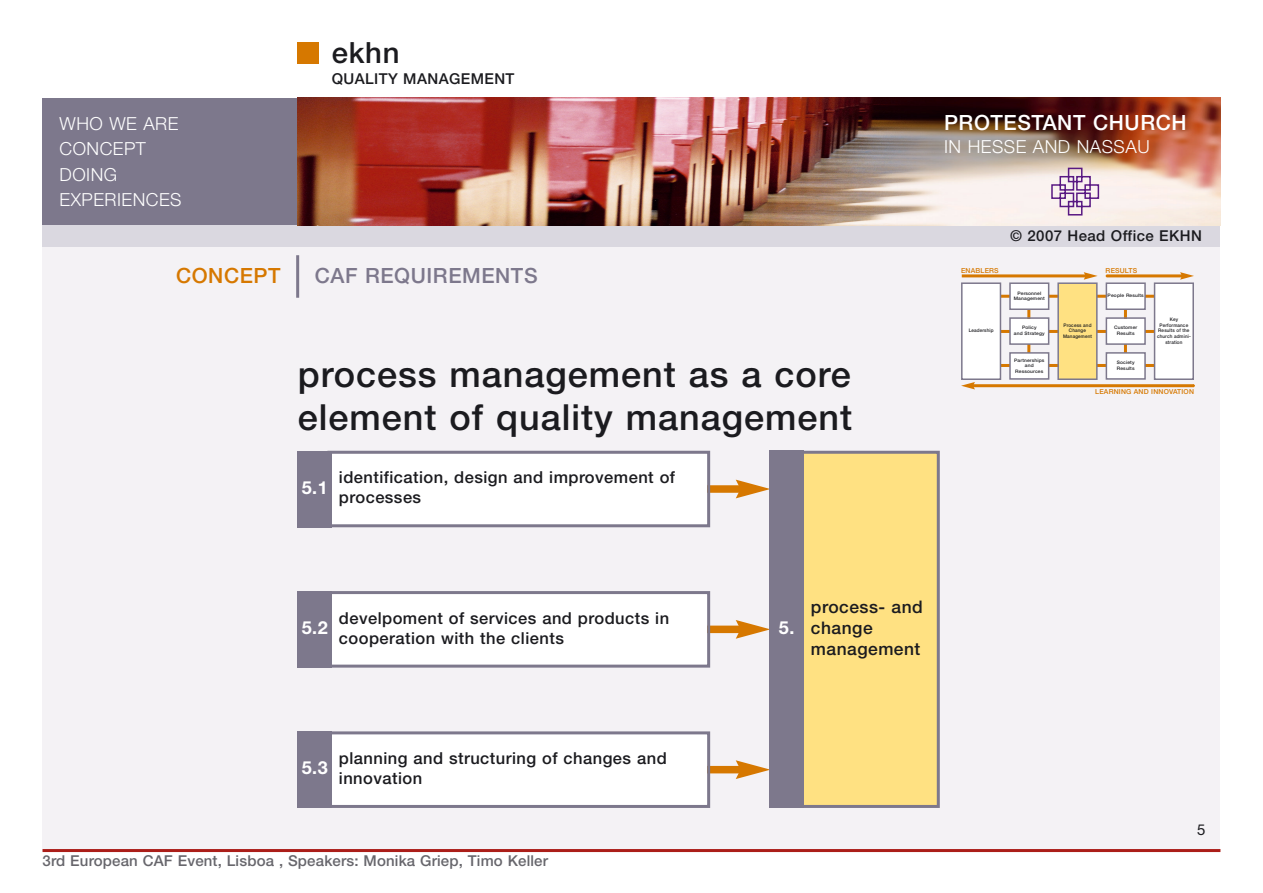
<style>
.page{position:relative;width:1263px;height:893px;background:#fff}
.page>*{position:absolute;margin:0;border:0;box-sizing:border-box;transform-origin:0 0}
.t1{font:500 36px/43.2px "Helvetica Neue";letter-spacing:.03em;color:#1b1b1f}
.t2{font:500 29.25px "Helvetica Neue";color:#1b1b1f}
.t3{font:500 21px "Helvetica Neue";letter-spacing:.03em;color:#fff}
.t4{font:500 21px "Helvetica Neue";letter-spacing:.03em;color:#7d788c}
.t5{font:500 21px "Helvetica Neue";letter-spacing:.03em;color:#d67800}
.t6{font:300 18px/25.5px "Helvetica Neue";letter-spacing:.03em;color:#fff}
.t7{font:700 18px "Helvetica Neue";color:#fff}
.t8{font:500 17.4px/20.9px "Helvetica Neue";letter-spacing:.03em;color:#1b1b1f}
.t9{font:500 16.5px/19.8px "Helvetica Neue";letter-spacing:.03em;color:#1b1b1f}
.t10{font:500 15px "Helvetica Neue";letter-spacing:.01em;color:#67666c}
.t11{font:500 15px "Helvetica Neue";letter-spacing:.03em;color:#1b1b1f}
.t12{font:15px "Helvetica Neue";color:#1b1b1f}
.t13{font:500 6.9px "Helvetica Neue";letter-spacing:.03em;color:#d67800}
.t14{font:500 4.8px/5.8px "Helvetica Neue";letter-spacing:.03em;color:#1b1b1f;text-align:center;scale:.95 1}
.t15{font:500 4.65px/5.7px "Helvetica Neue";letter-spacing:.03em;color:#1b1b1f;text-align:center;scale:1.05 1}
</style>
<div class="page">
<div style="left:43px;top:247px;width:1177px;height:603px;background:#f4f2f5"></div>
<div style="left:43px;top:98px;width:255px;height:127px;background:#7d788c"></div>
<div style="left:43px;top:225px;width:1177px;height:22px;background:#dad8e0"></div>
<img style="left:298px;top:98px;width:922px;height:127px">
<svg style="left:1050px;top:167px;width:50px;height:49px"></svg>
<div style="left:298px;top:43px;width:21px;height:21px;background:#d67800"></div>
<hr style="left:296px;top:255px;width:3px;height:43px;background:#7d788c">
<hr style="left:43px;top:849px;width:1177px;height:3px;background:#ab1e19">
<div style="left:706px;top:485px;width:36px;height:8px;background:#d67800"></div>
<svg style="left:736px;top:480px;width:34px;height:18px"></svg>
<div style="left:706px;top:626px;width:36px;height:7px;background:#d67800"></div>
<svg style="left:736px;top:620px;width:34px;height:19px"></svg>
<div style="left:706px;top:766px;width:36px;height:7px;background:#d67800"></div>
<svg style="left:736px;top:760px;width:34px;height:19px"></svg>
<div style="left:330px;top:454px;width:377px;height:70px;background:#fff"></div>
<div style="left:327px;top:451px;width:383px;height:76px;border:3px solid #7d788c"></div>
<div style="left:330px;top:594px;width:377px;height:71px;background:#fff"></div>
<div style="left:327px;top:591px;width:383px;height:77px;border:3px solid #7d788c"></div>
<div style="left:330px;top:734px;width:377px;height:71px;background:#fff"></div>
<div style="left:327px;top:731px;width:383px;height:77px;border:3px solid #7d788c"></div>
<div style="left:802px;top:454px;width:135px;height:351px;background:#ffe182"></div>
<div style="left:799px;top:451px;width:141px;height:357px;border:3px solid #7d788c"></div>
<div style="left:298px;top:451px;width:34px;height:76px;background:#7d788c"></div>
<div style="left:770px;top:451px;width:34px;height:357px;background:#7d788c"></div>
<div style="left:298px;top:591px;width:34px;height:77px;background:#7d788c"></div>
<div style="left:298px;top:731px;width:34px;height:77px;background:#7d788c"></div>
<hr style="left:1001px;top:295px;width:154px;height:3px;background:#d67800">
<hr style="left:1001px;top:330px;width:154px;height:3px;background:#d67800">
<hr style="left:1001px;top:364px;width:154px;height:3px;background:#d67800">
<hr style="left:972px;top:384px;width:222px;height:3px;background:#d67800">
<svg style="left:961px;top:382px;width:14px;height:7px"></svg>
<div style="left:962px;top:284px;width:38px;height:94px;background:#fff"></div>
<div style="left:961px;top:282px;width:40px;height:98px;border:2px solid #7d788c"></div>
<div style="left:1059px;top:284px;width:37px;height:94px;background:#ffe182"></div>
<div style="left:1057px;top:282px;width:40px;height:98px;border:2px solid #7d788c"></div>
<div style="left:1155px;top:284px;width:37px;height:94px;background:#fff"></div>
<div style="left:1154px;top:282px;width:40px;height:98px;border:2px solid #7d788c"></div>
<hr style="left:962px;top:274px;width:124px;height:3px;background:#d67800">
<svg style="left:1084px;top:272px;width:13px;height:8px"></svg>
<hr style="left:1106px;top:274px;width:77px;height:3px;background:#d67800">
<svg style="left:1180px;top:272px;width:14px;height:8px"></svg>
<hr style="left:1027px;top:310px;width:3px;height:43px;background:#d67800">
<hr style="left:1124px;top:310px;width:3px;height:43px;background:#d67800">
<div style="left:1011px;top:284px;width:37px;height:24px;background:#fff"></div>
<div style="left:1009px;top:282px;width:40px;height:28px;border:2px solid #7d788c"></div>
<div style="left:1011px;top:319px;width:37px;height:24px;background:#fff"></div>
<div style="left:1009px;top:317px;width:40px;height:28px;border:2px solid #7d788c"></div>
<div style="left:1011px;top:354px;width:37px;height:24px;background:#fff"></div>
<div style="left:1009px;top:352px;width:40px;height:28px;border:2px solid #7d788c"></div>
<div style="left:1107px;top:284px;width:37px;height:24px;background:#fff"></div>
<div style="left:1106px;top:282px;width:40px;height:28px;border:2px solid #7d788c"></div>
<div style="left:1107px;top:319px;width:37px;height:24px;background:#fff"></div>
<div style="left:1106px;top:317px;width:40px;height:28px;border:2px solid #7d788c"></div>
<div style="left:1107px;top:354px;width:37px;height:24px;background:#fff"></div>
<div style="left:1106px;top:352px;width:40px;height:28px;border:2px solid #7d788c"></div>
<p class="t6" style="left:60px;top:112px;width:124px">WHO WE ARE<br>CONCEPT<br>DOING<br>EXPERIENCES</p>
<h2 class="t2" style="left:332px;top:43px;width:69px">ekhn</h2>
<p class="t11" style="left:332px;top:74px;width:184px">QUALITY MANAGEMENT</p>
<p class="t5" style="left:176px;top:268px;width:106px">CONCEPT</p>
<p class="t4" style="left:315px;top:268px;width:224px">CAF REQUIREMENTS</p>
<h1 class="t1" style="left:298px;top:356px;width:556px">process management as a core element of quality management</h1>
<p class="t9" style="left:339px;top:469px;width:338px">identification, design and improvement of processes</p>
<p class="t7" style="left:302px;top:481px;width:28px">5.1</p>
<p class="t3" style="left:944px;top:115px;width:244px">PROTESTANT CHURCH</p>
<p class="t6" style="left:944px;top:135px;width:207px">IN HESSE AND NASSAU</p>
<p class="t11" style="left:1010px;top:231px;width:193px">© 2007 Head Office EKHN</p>
<p class="t13" style="left:961px;top:268px;width:39px">ENABLERS</p>
<p class="t13" style="left:1105px;top:268px;width:33px">RESULTS</p>
<p class="t15" style="left:1014px;top:291px;width:31px">Personnel<br>Management</p>
<p class="t15" style="left:1014px;top:325px;width:31px">Policy<br>and Strategy</p>
<p class="t15" style="left:1014px;top:357px;width:30px">Partnerships and<br>Ressources</p>
<p class="t15" style="left:1107px;top:293px;width:36px">People Results</p>
<p class="t15" style="left:1114px;top:325px;width:24px">Customer<br>Results</p>
<p class="t15" style="left:1117px;top:360px;width:18px;text-align:left">Society<br>Results</p>
<p class="t14" style="left:969px;top:328px;width:28px">Leadership</p>
<p class="t14" style="left:1063px;top:322px;width:32px">Process and<br>Change<br>Management</p>
<p class="t14" style="left:1157px;top:317px;width:37px">Key<br>Performance<br>Results of the church admini&shy;stration</p>
<p class="t13" style="left:1095px;top:389px;width:100px">LEARNING AND INNOVATION</p>
<p class="t9" style="left:339px;top:609px;width:332px">develpoment of services and products in cooperation with the clients</p>
<p class="t7" style="left:302px;top:621px;width:28px">5.2</p>
<p class="t7" style="left:779px;top:621px;width:17px">5.</p>
<p class="t8" style="left:811px;top:598px;width:113px">process- and change management</p>
<p class="t7" style="left:302px;top:762px;width:28px">5.3</p>
<p class="t9" style="left:339px;top:750px;width:329px">planning and structuring of changes and innovation</p>
<p class="t10" style="left:43px;top:855px;width:507px">3rd European CAF Event, Lisboa , Speakers: Monika Griep, Timo Keller</p>
<p class="t12" style="left:1197px;top:821px;width:10px">5</p>
</div>
